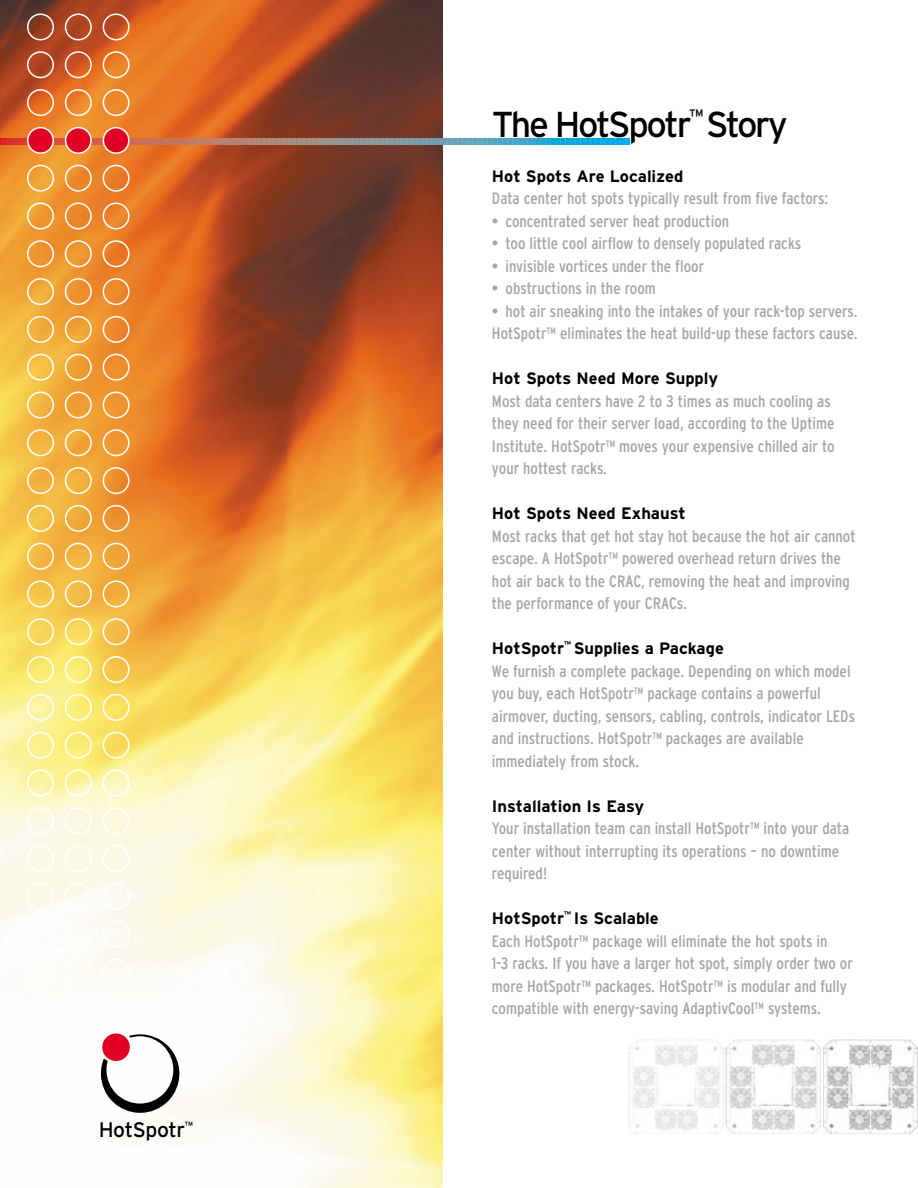
<style>
.page{position:relative;width:918px;height:1188px;background:#fff}
.page>*{position:absolute;margin:0;border:0;box-sizing:border-box;transform-origin:0 0}
.t1{font:36px "Interstate";letter-spacing:-.065em;color:#000}
.t2{font:21px "Interstate";letter-spacing:-.02em;color:#000}
.t3{font:condensed 16.5px/22.5px "Interstate";color:#a6a6a6}
.t4{font:700 16.5px "Interstate";color:#000}
.s1{font-weight:700;font-stretch:normal;color:#000}
</style>
<div class="page">
<img style="left:0;top:0;width:442px;height:1188px">
<img style="left:629px;top:1040px;width:95px;height:94px">
<img style="left:726px;top:1040px;width:95px;height:94px">
<img style="left:823px;top:1040px;width:95px;height:94px">
<svg style="left:103px;top:14px;width:27px;height:26px"></svg>
<svg style="left:103px;top:51px;width:27px;height:27px"></svg>
<svg style="left:103px;top:89px;width:27px;height:27px"></svg>
<svg style="left:103px;top:165px;width:27px;height:27px"></svg>
<svg style="left:103px;top:202px;width:27px;height:28px"></svg>
<svg style="left:103px;top:240px;width:27px;height:27px"></svg>
<svg style="left:103px;top:278px;width:27px;height:27px"></svg>
<svg style="left:103px;top:316px;width:27px;height:27px"></svg>
<svg style="left:103px;top:354px;width:27px;height:27px"></svg>
<svg style="left:103px;top:392px;width:27px;height:26px"></svg>
<svg style="left:103px;top:429px;width:27px;height:27px"></svg>
<svg style="left:103px;top:467px;width:27px;height:27px"></svg>
<svg style="left:103px;top:505px;width:27px;height:27px"></svg>
<svg style="left:103px;top:543px;width:27px;height:27px"></svg>
<svg style="left:103px;top:580px;width:27px;height:28px"></svg>
<svg style="left:103px;top:618px;width:27px;height:27px"></svg>
<svg style="left:103px;top:656px;width:27px;height:27px"></svg>
<svg style="left:103px;top:694px;width:27px;height:27px"></svg>
<svg style="left:103px;top:732px;width:27px;height:27px"></svg>
<svg style="left:103px;top:770px;width:27px;height:26px"></svg>
<svg style="left:103px;top:807px;width:27px;height:27px"></svg>
<svg style="left:103px;top:845px;width:27px;height:27px"></svg>
<svg style="left:103px;top:883px;width:27px;height:27px"></svg>
<svg style="left:103px;top:921px;width:27px;height:27px"></svg>
<svg style="left:103px;top:958px;width:27px;height:28px"></svg>
<svg style="left:103px;top:996px;width:27px;height:27px"></svg>
<svg style="left:103px;top:1148px;width:27px;height:26px"></svg>
<svg style="left:65px;top:14px;width:27px;height:26px"></svg>
<svg style="left:65px;top:51px;width:27px;height:27px"></svg>
<svg style="left:65px;top:89px;width:27px;height:27px"></svg>
<svg style="left:65px;top:165px;width:27px;height:27px"></svg>
<svg style="left:65px;top:202px;width:27px;height:28px"></svg>
<svg style="left:65px;top:240px;width:27px;height:27px"></svg>
<svg style="left:65px;top:278px;width:27px;height:27px"></svg>
<svg style="left:65px;top:316px;width:27px;height:27px"></svg>
<svg style="left:65px;top:354px;width:27px;height:27px"></svg>
<svg style="left:65px;top:392px;width:27px;height:26px"></svg>
<svg style="left:65px;top:429px;width:27px;height:27px"></svg>
<svg style="left:65px;top:467px;width:27px;height:27px"></svg>
<svg style="left:65px;top:505px;width:27px;height:27px"></svg>
<svg style="left:65px;top:543px;width:27px;height:27px"></svg>
<svg style="left:65px;top:580px;width:27px;height:28px"></svg>
<svg style="left:65px;top:618px;width:27px;height:27px"></svg>
<svg style="left:65px;top:656px;width:27px;height:27px"></svg>
<svg style="left:65px;top:694px;width:27px;height:27px"></svg>
<svg style="left:65px;top:732px;width:27px;height:27px"></svg>
<svg style="left:65px;top:770px;width:27px;height:26px"></svg>
<svg style="left:65px;top:807px;width:27px;height:27px"></svg>
<svg style="left:65px;top:845px;width:27px;height:27px"></svg>
<svg style="left:65px;top:883px;width:27px;height:27px"></svg>
<svg style="left:65px;top:921px;width:27px;height:27px"></svg>
<svg style="left:65px;top:958px;width:27px;height:28px"></svg>
<svg style="left:65px;top:996px;width:27px;height:27px"></svg>
<svg style="left:65px;top:1034px;width:27px;height:27px"></svg>
<svg style="left:65px;top:1072px;width:27px;height:27px"></svg>
<svg style="left:65px;top:1110px;width:27px;height:27px"></svg>
<svg style="left:65px;top:1148px;width:27px;height:26px"></svg>
<svg style="left:27px;top:14px;width:27px;height:26px"></svg>
<svg style="left:27px;top:51px;width:27px;height:27px"></svg>
<svg style="left:27px;top:89px;width:27px;height:27px"></svg>
<svg style="left:27px;top:165px;width:27px;height:27px"></svg>
<svg style="left:27px;top:202px;width:27px;height:28px"></svg>
<svg style="left:27px;top:240px;width:27px;height:27px"></svg>
<svg style="left:27px;top:278px;width:27px;height:27px"></svg>
<svg style="left:27px;top:316px;width:27px;height:27px"></svg>
<svg style="left:27px;top:354px;width:27px;height:27px"></svg>
<svg style="left:27px;top:392px;width:27px;height:26px"></svg>
<svg style="left:27px;top:429px;width:27px;height:27px"></svg>
<svg style="left:27px;top:467px;width:27px;height:27px"></svg>
<svg style="left:27px;top:505px;width:27px;height:27px"></svg>
<svg style="left:27px;top:543px;width:27px;height:27px"></svg>
<svg style="left:27px;top:580px;width:27px;height:28px"></svg>
<svg style="left:27px;top:618px;width:27px;height:27px"></svg>
<svg style="left:27px;top:656px;width:27px;height:27px"></svg>
<svg style="left:27px;top:694px;width:27px;height:27px"></svg>
<svg style="left:27px;top:732px;width:27px;height:27px"></svg>
<svg style="left:27px;top:770px;width:27px;height:26px"></svg>
<svg style="left:27px;top:807px;width:27px;height:27px"></svg>
<svg style="left:27px;top:845px;width:27px;height:27px"></svg>
<svg style="left:27px;top:883px;width:27px;height:27px"></svg>
<svg style="left:27px;top:921px;width:27px;height:27px"></svg>
<svg style="left:27px;top:958px;width:27px;height:28px"></svg>
<svg style="left:27px;top:996px;width:27px;height:27px"></svg>
<svg style="left:27px;top:1034px;width:27px;height:27px"></svg>
<svg style="left:27px;top:1072px;width:27px;height:27px"></svg>
<svg style="left:27px;top:1110px;width:27px;height:27px"></svg>
<svg style="left:27px;top:1148px;width:27px;height:26px"></svg>
<svg style="left:101px;top:1034px;width:78px;height:103px"></svg>
<svg style="left:0;top:127px;width:66px;height:27px;background:#e65f37"></svg>
<svg style="left:66px;top:127px;width:564px;height:27px"></svg>
<p class="t2" style="left:99px;top:1122px;width:96px">HotSpotr<sup>™</sup></p>
<h1 class="t1" style="left:492px;top:111px;width:297px">The HotSpotr<sup>™</sup> Story</h1>
<p class="t4" style="left:492px;top:170px;width:193px">Hot Spots Are Localized</p>
<p class="t3" style="left:492px;top:188px;width:338px">Data center hot spots typically result from five factors:</p>
<p class="t3" style="left:492px;top:211px;width:239px">• concentrated server heat production</p>
<p class="t3" style="left:492px;top:233px;width:311px">• too little cool airflow to densely populated racks</p>
<p class="t3" style="left:492px;top:256px;width:214px">• invisible vortices under the floor</p>
<p class="t3" style="left:492px;top:278px;width:165px">• obstructions in the room</p>
<p class="t3" style="left:492px;top:301px;width:367px">• hot air sneaking into the intakes of your rack-top servers.<br>HotSpotr™ eliminates the heat build-up these factors cause.</p>
<p class="t4" style="left:492px;top:372px;width:228px">Hot Spots Need More Supply</p>
<p class="t3" style="left:492px;top:391px;width:344px">Most data centers have 2 to 3 times as much cooling as they need for their server load, according to the Uptime Institute. HotSpotr™ moves your expensive chilled air to your hottest racks.</p>
<p class="t4" style="left:492px;top:507px;width:195px">Hot Spots Need Exhaust</p>
<p class="t3" style="left:492px;top:526px;width:365px">Most racks that get hot stay hot because the hot air cannot escape. A HotSpotr™ powered overhead return drives the hot air back to the CRAC, removing the heat and improving the performance of your CRACs.</p>
<p class="t3" style="left:492px;top:638px;width:365px"><span class="s1">HotSpotr</span><sup>™</sup> <span class="s1">Supplies a Package<br></span>We furnish a complete package. Depending on which model you buy, each HotSpotr™ package contains a powerful airmover, ducting, sensors, cabling, controls, indicator LEDs and instructions. HotSpotr™ packages are available immediately from stock.</p>
<p class="t4" style="left:492px;top:800px;width:154px">Installation Is Easy</p>
<p class="t3" style="left:492px;top:818px;width:359px">Your installation team can install HotSpotr™ into your data center without interrupting its operations – no downtime required!</p>
<p class="t3" style="left:492px;top:908px;width:363px"><span class="s1">HotSpotr</span><sup>™</sup> <span class="s1">Is Scalable<br></span>Each HotSpotr™ package will eliminate the hot spots in<br>1-3 racks. If you have a larger hot spot, simply order two or more HotSpotr™ packages. HotSpotr™ is modular and fully compatible with energy-saving AdaptivCool™ systems.</p>
</div>
